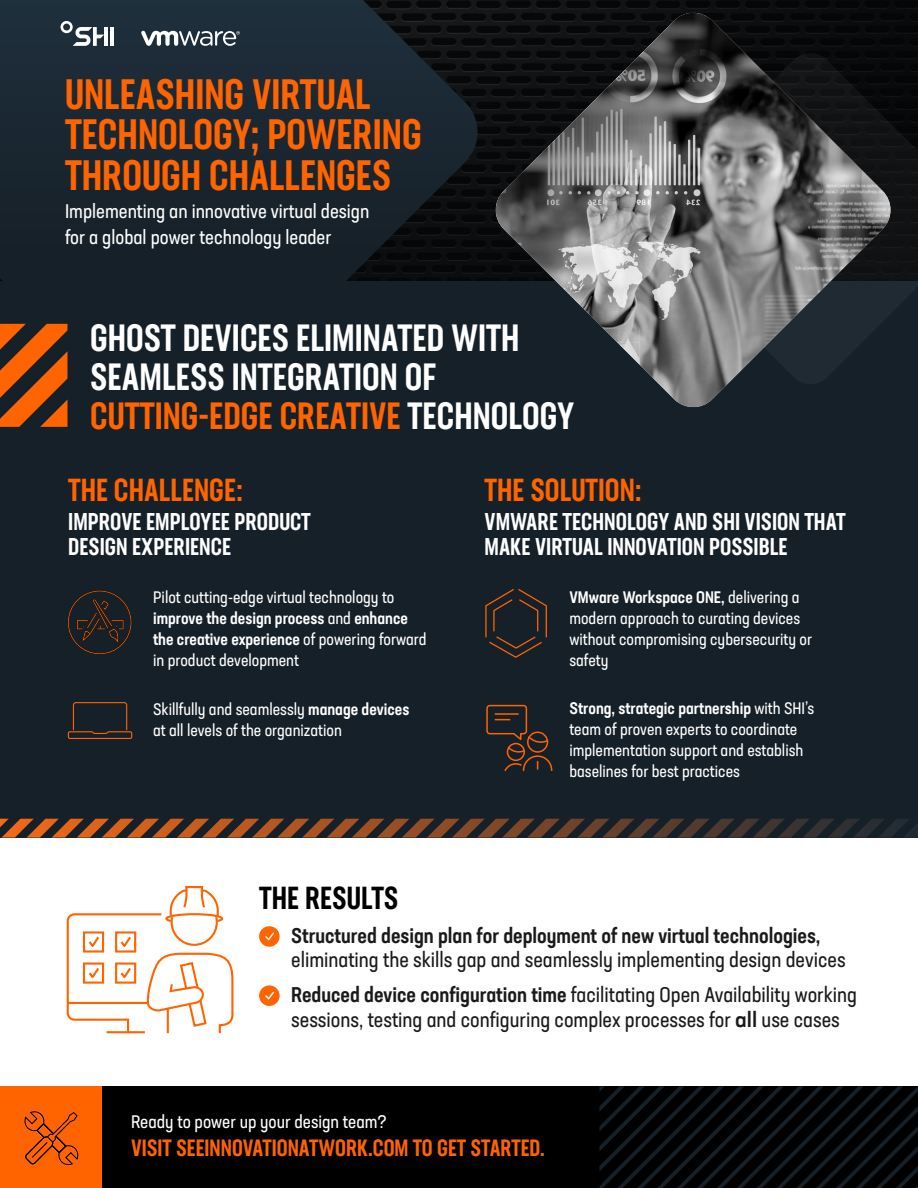
<style>
.page{position:relative;width:918px;height:1188px;background:#fff}
.page>*{position:absolute;margin:0;border:0;box-sizing:border-box;transform-origin:0 0}
.t1{font:500 42px/40.5px "Neusa Next Std Compact";color:#ff6400}
.t2{font:500 37.5px/39px "Neusa Next Std Compact";color:#fff}
.t3{font:500 31.5px "Neusa Next Std Compact";color:#ff6400}
.t4{font:500 31.5px "Neusa Next Std Compact";color:#000}
.t5{font:500 24px/25.5px "Neusa Next Std Compact";color:#fff}
.t6{font:500 23.25px "Neusa Next Std Compact";color:#ff6400}
.t7{font:condensed 21px/35px "Neusa Next Std";color:#1a1a1a}
.t8{font:500 condensed 21px "Neusa Next Std";color:#1a1a1a}
.t9{font:condensed 19.5px/25.5px "Neusa Next Std";color:#fff}
.t10{font:condensed 18px "Neusa Next Std";color:#fff}
.t11{font:condensed 16.5px/21px "Neusa Next Std";color:#fff}
.s1{color:#ff6400}
.s2{font-weight:500}
.s3{font-weight:500;font-stretch:normal}
</style>
<div class="page">
<img style="left:482px;top:0;width:436px;height:281px">
<div style="left:0;top:281px;width:918px;height:557px;background:#162028"></div>
<svg style="left:0;top:0;width:482px;height:281px;background:#18232c"></svg>
<svg style="left:893px;top:53px;width:25px;height:228px;background:#0d0e0f"></svg>
<svg style="left:496px;top:13px;width:395px;height:394px"></svg>
<svg style="left:141px;top:31px;width:99px;height:15px"></svg>
<hr style="left:111px;top:27px;width:3px;height:19px;background:#fff">
<svg style="left:61px;top:21px;width:43px;height:25px"></svg>
<hr style="left:104px;top:27px;width:4px;height:19px;background:#fff">
<svg style="left:0;top:819px;width:918px;height:19px"></svg>
<div style="left:101px;top:1086px;width:817px;height:102px;background:#000"></div>
<svg style="left:0;top:324px;width:67px;height:103px"></svg>
<svg style="left:599px;top:1086px;width:319px;height:102px"></svg>
<div style="left:0;top:1086px;width:101px;height:102px;background:#ff6400"></div>
<svg style="left:24px;top:1111px;width:55px;height:55px"></svg>
<svg style="left:259px;top:926px;width:21px;height:21px"></svg>
<svg style="left:259px;top:985px;width:21px;height:21px"></svg>
<svg style="left:66px;top:886px;width:168px;height:148px"></svg>
<svg style="left:485px;top:589px;width:62px;height:69px"></svg>
<svg style="left:486px;top:704px;width:67px;height:68px"></svg>
<svg style="left:67px;top:702px;width:66px;height:37px"></svg>
<svg style="left:67px;top:590px;width:65px;height:65px"></svg>
<h1 class="t1" style="left:65px;top:73px;width:358px">UNLEASHING VIRTUAL<br>TECHNOLOGY; POWERING<br>THROUGH CHALLENGES</h1>
<p class="t9" style="left:65px;top:198px;width:306px">Implementing an innovative virtual design for a global power technology leader</p>
<h2 class="t2" style="left:90px;top:317px;width:486px">GHOST DEVICES ELIMINATED WITH<br>SEAMLESS INTEGRATION OF<br><span class="s1">CUTTING-EDGE CREATIVE</span> TECHNOLOGY</h2>
<h3 class="t3" style="left:68px;top:470px;width:176px">THE CHALLENGE:</h3>
<h3 class="t5" style="left:68px;top:508px;width:244px">IMPROVE EMPLOYEE PRODUCT<br>DESIGN EXPERIENCE</h3>
<p class="t11" style="left:153px;top:587px;width:275px">Pilot cutting-edge virtual technology to <span class="s2">improve the design process</span> and <span class="s2">enhance the creative experience</span> of powering forward in product development</p>
<p class="t11" style="left:153px;top:698px;width:258px">Skillfully and seamlessly <span class="s2">manage devices </span>at all levels of the organization</p>
<h3 class="t4" style="left:259px;top:879px;width:141px">THE RESULTS</h3>
<h3 class="t3" style="left:485px;top:470px;width:159px">THE SOLUTION:</h3>
<h3 class="t5" style="left:485px;top:508px;width:363px">VMWARE TECHNOLOGY AND SHI VISION THAT<br>MAKE VIRTUAL INNOVATION POSSIBLE</h3>
<p class="t11" style="left:569px;top:586px;width:244px"><span class="s2">VMware Workspace ONE,</span> delivering a modern approach to curating devices without compromising cybersecurity or safety</p>
<p class="t11" style="left:569px;top:697px;width:246px"><span class="s2">Strong, strategic partnership</span> with SHI’s team of proven experts to coordinate implementation support and establish baselines for best practices</p>
<p class="t8" style="left:291px;top:922px;width:531px">Structured design plan for deployment of new virtual technologies,</p>
<p class="t7" style="left:291px;top:942px;width:567px">eliminating the skills gap and seamlessly implementing design devices<br><span class="s2">Reduced device configuration time</span> facilitating Open Availability working</p>
<p class="t7" style="left:291px;top:1001px;width:550px">sessions, testing and configuring complex processes for <span class="s3">all</span> use cases</p>
<p class="t10" style="left:131px;top:1110px;width:257px">Ready to power up your design team?</p>
<h3 class="t6" style="left:131px;top:1133px;width:415px">VISIT SEEINNOVATIONATWORK.COM TO GET STARTED.</h3>
</div>
